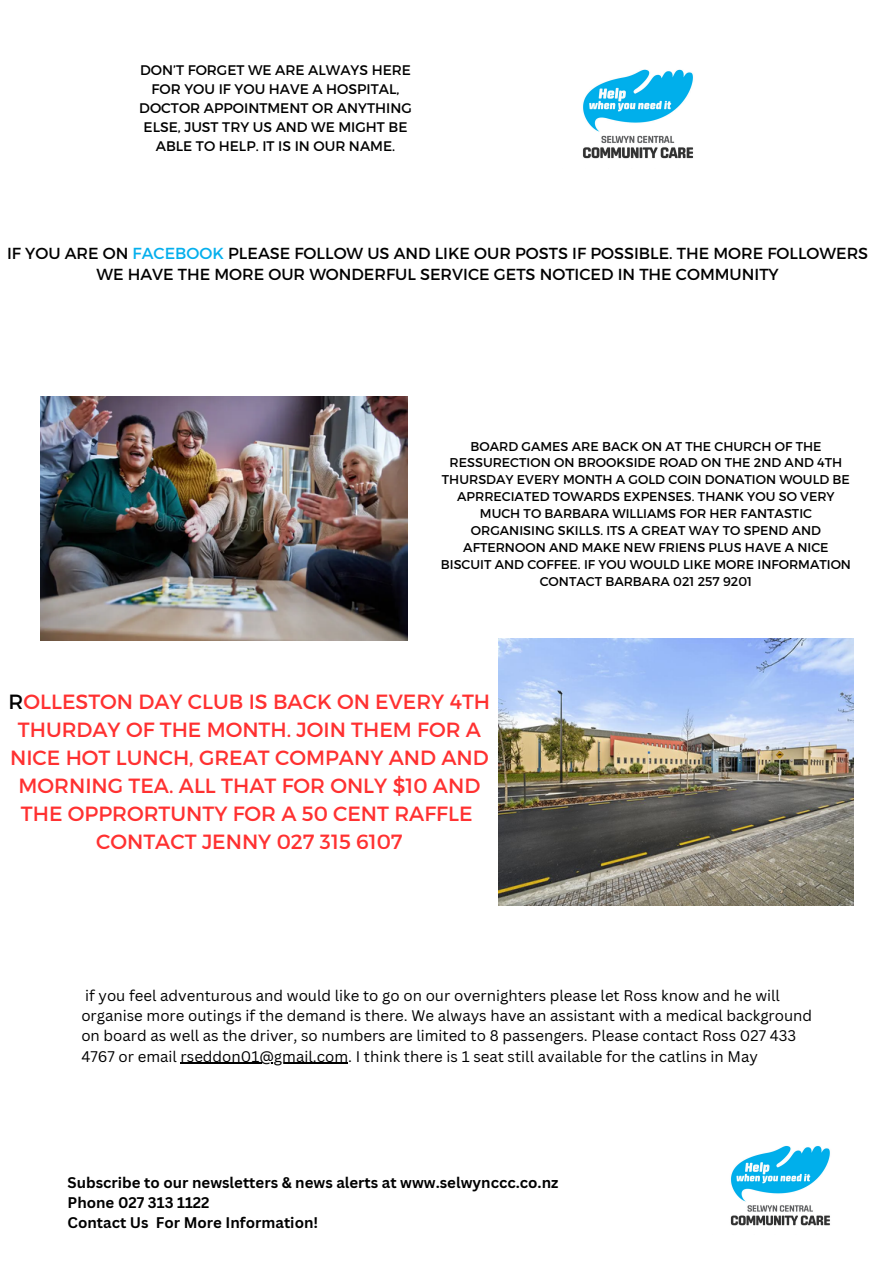
<style>
.page{position:relative;width:894px;height:1264px;background:#fff}
.page>*{position:absolute;margin:0;border:0;box-sizing:border-box;transform-origin:0 0}
.t1{font:20.55px/28.2px "Montserrat";color:#ff3131;text-align:center}
.t2{font:16.05px/21.3px "Montserrat";color:#000;text-align:center}
.t3{font:15px/20.2px "Canva Sans";color:#000}
.t4{font:700 15px/20.2px "Canva Sans";color:#000}
.t5{font:13.95px/19px "Montserrat";color:#000;text-align:center}
.t6{font:12.75px/17px "Montserrat";color:#000;text-align:center}
.s1{color:#05afed}
.s2{color:#000}
</style>
<div class="page">
<img style="left:730px;top:1145px;width:100px;height:81px">
<img style="left:582px;top:69px;width:112px;height:90px">
<img style="left:40px;top:396px;width:367px;height:244px">
<img style="left:498px;top:638px;width:355px;height:267px">
<hr style="left:180px;top:1062px;width:168px;height:1px;background:#000">
<p class="t5" style="left:139px;top:60px;width:274px">DON’T FORGET WE ARE ALWAYS HERE<br>FOR YOU IF YOU HAVE A HOSPITAL,<br>DOCTOR APPOINTMENT OR ANYTHING<br>ELSE, JUST TRY US AND WE MIGHT BE<br>ABLE TO HELP. IT IS IN OUR NAME.</p>
<h1 class="t2" style="left:7px;top:242px;width:862px">IF YOU ARE ON <span class="s1">FACEBOOK</span> PLEASE FOLLOW US AND LIKE OUR POSTS IF POSSIBLE. THE MORE FOLLOWERS<br>WE HAVE THE MORE OUR WONDERFUL SERVICE GETS NOTICED IN THE COMMUNITY</h1>
<p class="t6" style="left:440px;top:437px;width:411px">BOARD GAMES ARE BACK ON AT THE CHURCH OF THE RESSURECTION ON BROOKSIDE ROAD ON THE 2ND AND 4TH THURSDAY EVERY MONTH A GOLD COIN DONATION WOULD BE APRRECIATED TOWARDS EXPENSES. THANK YOU SO VERY MUCH TO BARBARA WILLIAMS FOR HER FANTASTIC ORGANISING SKILLS. ITS A GREAT WAY TO SPEND AND AFTERNOON AND MAKE NEW FRIENS PLUS HAVE A NICE BISCUIT AND COFFEE. IF YOU WOULD LIKE MORE INFORMATION CONTACT BARBARA 021 257 9201</p>
<p class="t1" style="left:9px;top:686px;width:483px"><span class="s2">R</span>OLLESTON DAY CLUB IS BACK ON EVERY 4TH THURDAY OF THE MONTH. JOIN THEM FOR A NICE HOT LUNCH, GREAT COMPANY AND AND MORNING TEA. ALL THAT FOR ONLY $10 AND THE OPPRORTUNTY FOR A 50 CENT RAFFLE CONTACT JENNY 027 315 6107</p>
<h2 class="t3" style="left:81px;top:984px;width:732px">if you feel adventurous and would like to go on our overnighters please let Ross know and he will organise more outings if the demand is there. We always have an assistant with a medical background on board as well as the driver, so numbers are limited to 8 passengers. Please contact Ross 027 433<br>4767 or email rseddon01@gmail.com. I think there is 1 seat still available for the catlins in May</h2>
<p class="t4" style="left:67px;top:1171px;width:492px">Subscribe to our newsletters &amp; news alerts at www.selwynccc.co.nz<br>Phone 027 313 1122<br>Contact Us For More Information!</p>
</div>
